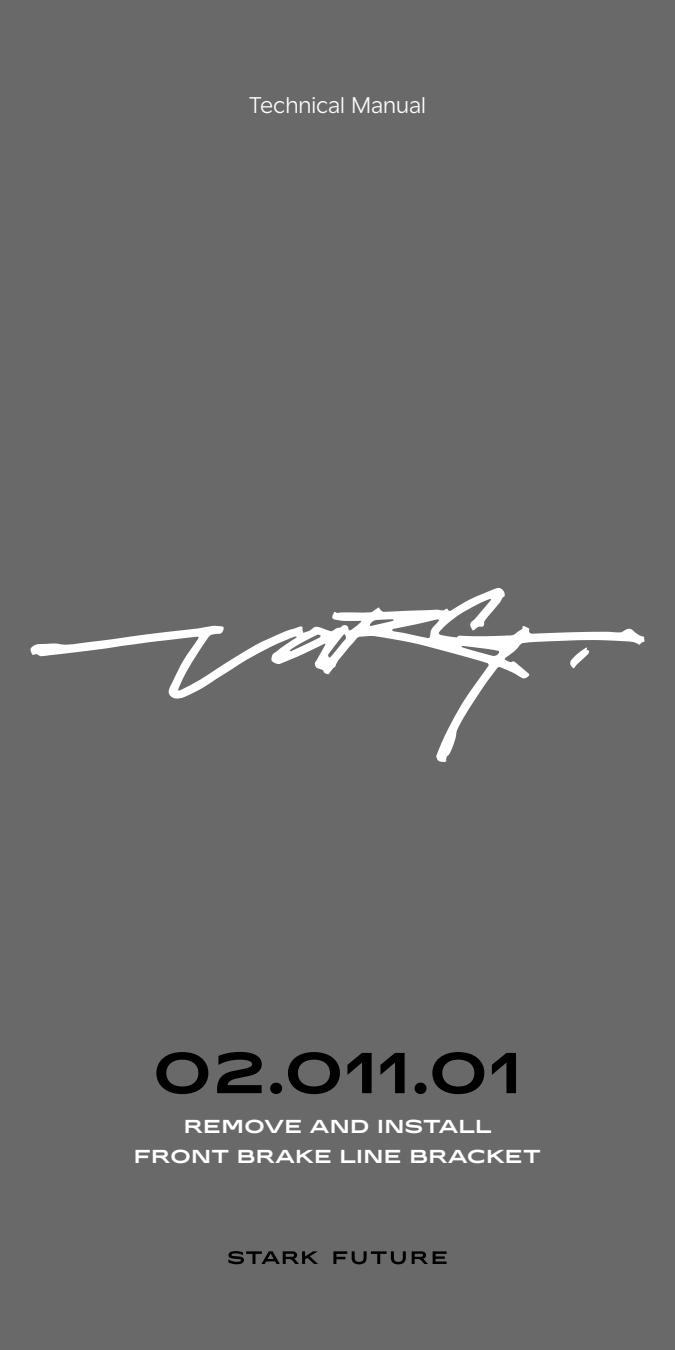
<style>
.page{position:relative;width:675px;height:1350px;background:#696969}
.page>*{position:absolute;margin:0;border:0;box-sizing:border-box;transform-origin:0 0}
.t1{font:500 57.5px "Stark Sans";letter-spacing:.075em;color:#000}
.t2{font:22.5px "Universal Sans Display 300";letter-spacing:.03em;color:#fff}
.t3{font:500 18.75px/30px "Stark Sans";letter-spacing:.025em;color:#fff;text-align:center}
</style>
<div class="page">
<svg style="left:228px;top:1251px;width:90px;height:13px"></svg>
<svg style="left:333px;top:1251px;width:73px;height:13px"></svg>
<svg style="left:412px;top:1251px;width:35px;height:13px"></svg>
<svg style="left:30px;top:588px;width:615px;height:174px"></svg>
<svg style="left:570px;top:647px;width:19px;height:22px"></svg>
<p class="t2" style="left:249px;top:92px;width:178px">Technical Manual</p>
<h1 class="t1" style="left:153px;top:1034px;width:370px">02.011.01</h1>
<p class="t3" style="left:134px;top:1111px;width:409px">REMOVE AND INSTALL<br>FRONT BRAKE LINE BRACKET</p>
</div>
